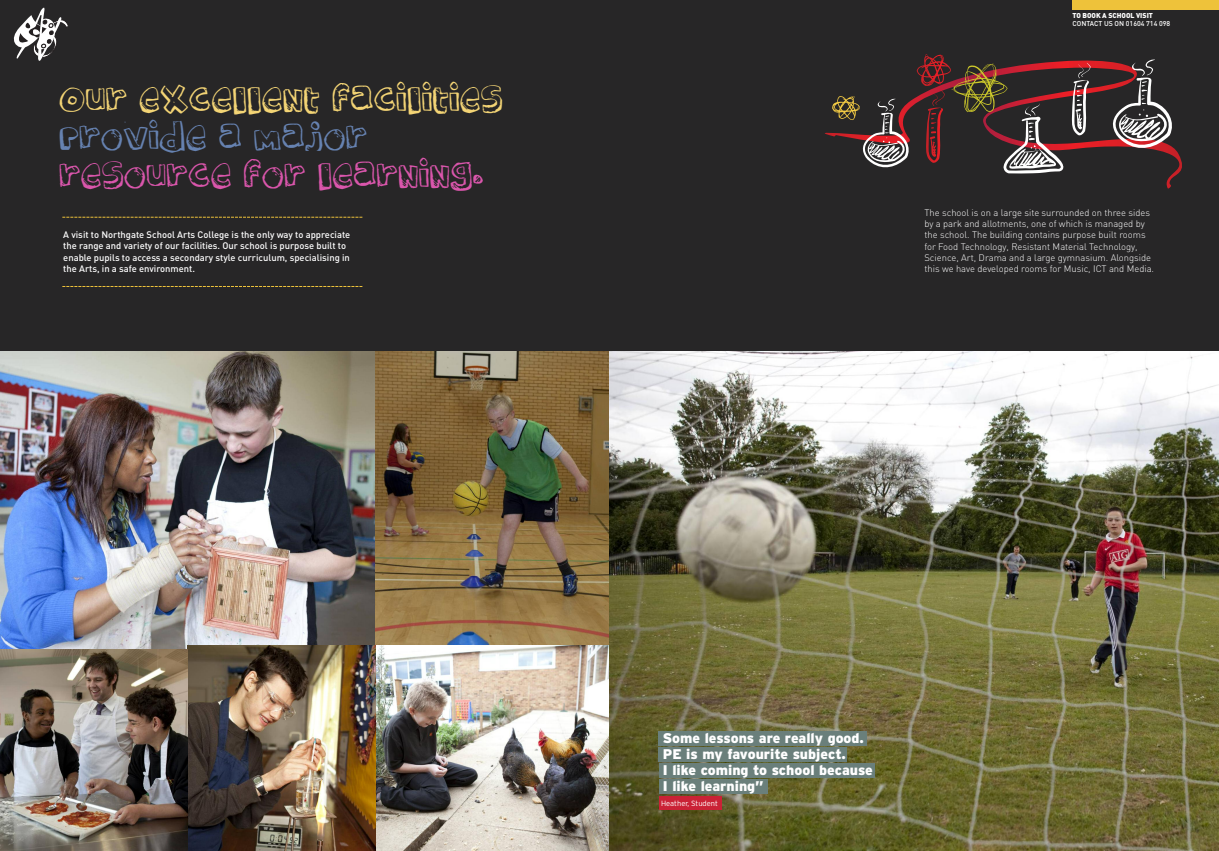
<style>
.page{position:relative;width:1219px;height:851px;background:#fff}
.page>*{position:absolute;margin:0;border:0;box-sizing:border-box;transform-origin:0 0}
.t1{font:23.2px "STARGUIDES";color:#f3d475}
.t2{font:23.2px "STARGUIDES";color:#da56ac}
.t3{font:23.2px "STARGUIDES";color:#6682b1}
.t4{font:900 14px/16px "Interstate";color:#fff}
.t5{font:300 9.4px/11.3px "DIN";color:#fff}
.t6{font:500 9.4px/11.3px "DIN";color:#fff}
.t7{font:300 7.5px "Interstate";color:#fff}
.t8{font:500 7px "DIN";color:#fff}
.t9{font:900 7px "DIN";color:#fff}
</style>
<div class="page">
<div style="left:0;top:0;width:1219px;height:362px;background:#272627"></div>
<div style="left:1072px;top:0;width:147px;height:10px;background:#eec23a"></div>
<svg style="left:62px;top:217px;width:300px;height:1px"></svg>
<svg style="left:62px;top:286px;width:300px;height:1px"></svg>
<svg style="left:13px;top:8px;width:55px;height:53px"></svg>
<img style="left:0;top:351px;width:376px;height:298px">
<img style="left:376px;top:351px;width:233px;height:295px">
<img style="left:376px;top:646px;width:233px;height:204px">
<img style="left:609px;top:351px;width:610px;height:499px">
<img style="left:187px;top:646px;width:189px;height:204px">
<img style="left:0;top:649px;width:187px;height:201px">
<svg style="left:824px;top:60px;width:358px;height:129px"></svg>
<svg style="left:1072px;top:63px;width:19px;height:73px"></svg>
<svg style="left:1110px;top:59px;width:66px;height:93px"></svg>
<svg style="left:832px;top:54px;width:233px;height:120px"></svg>
<div style="left:659px;top:731px;width:208px;height:14px;background:#6a7f7b"></div>
<div style="left:659px;top:747px;width:188px;height:14px;background:#6a7f7b"></div>
<div style="left:659px;top:762px;width:215px;height:15px;background:#6a7f7b"></div>
<div style="left:659px;top:778px;width:108px;height:15px;background:#6a7f7b"></div>
<div style="left:659px;top:796px;width:63px;height:13px;background:#ca2236"></div>
<h1 class="t1" style="left:59px;top:83px;width:445px">Our excellent facilities</h1>
<h1 class="t3" style="left:59px;top:120px;width:310px">provide a major</h1>
<h1 class="t2" style="left:59px;top:158px;width:426px">resource for learning.</h1>
<p class="t6" style="left:63px;top:229px;width:289px">A visit to Northgate School Arts College is the only way to appreciate the range and variety of our facilities. Our school is purpose built to enable pupils to access a secondary style curriculum, specialising in the Arts, in a safe environment.</p>
<p class="t9" style="left:1072px;top:12px;width:82px">TO BOOK A SCHOOL VISIT</p>
<p class="t8" style="left:1072px;top:19px;width:99px">CONTACT US ON 01604 714 098</p>
<p class="t5" style="left:924px;top:207px;width:231px">The school is on a large site surrounded on three sides by a park and allotments, one of which is managed by the school. The building contains purpose built rooms for Food Technology, Resistant Material Technology, Science, Art, Drama and a large gymnasium. Alongside this we have developed rooms for Music, ICT and Media.</p>
<h2 class="t4" style="left:663px;top:729px;width:212px">Some lessons are really good.<br>PE is my favourite subject.<br>I like coming to school because<br>I like learning”</h2>
<p class="t7" style="left:661px;top:798px;width:58px">Heather, Student</p>
</div>
